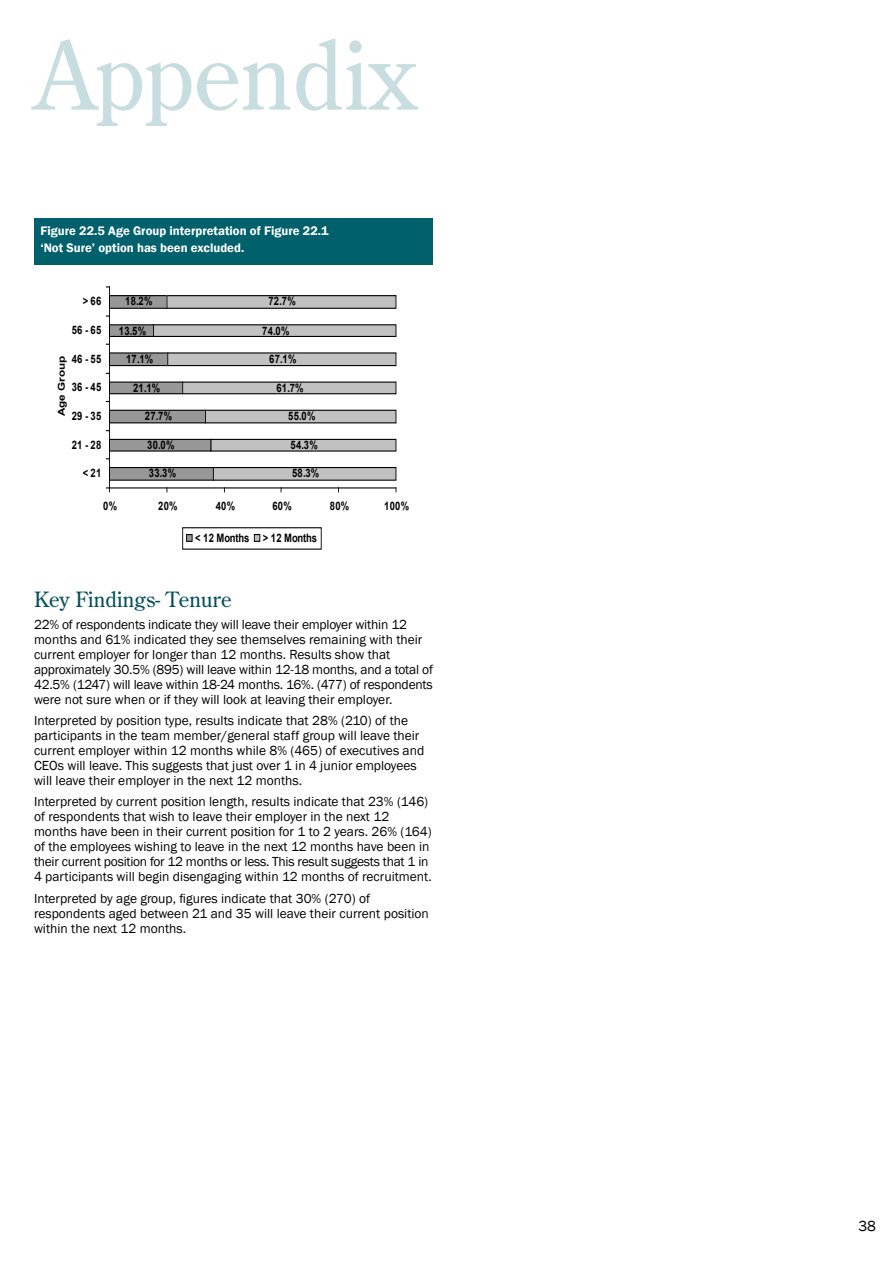
<style>
.page{position:relative;width:893px;height:1263px;background:#fff}
.page>*{position:absolute;margin:0;border:0;box-sizing:border-box;transform-origin:0 0}
.t1{font:93px "Century Old Style Std";letter-spacing:.005em;color:#c7dddf}
.t2{font:21px "Century Old Style Std";letter-spacing:.005em;color:#004e5b}
.t3{font:15px "Franklin Gothic";color:#000}
.t4{font:13.5px/15px "Franklin Gothic";color:#000}
.t5{font:600 12.75px/16.5px "Franklin Gothic";color:#fff}
.t6{font:700 11.7px "Arial";letter-spacing:.025em;color:#000;scale:.81 1}
.t7{font:700 11.7px "Arial";letter-spacing:-.015em;color:#000;scale:.81 1}
.t8{font:700 9.45px "Arial";color:#000;scale:1.23 1}
</style>
<div class="page">
<div style="left:34px;top:218px;width:399px;height:46px;background:#00616c"></div>
<svg style="left:105px;top:286px;width:292px;height:264px"></svg>
<h1 class="t1" style="left:34px;top:16px;width:385px">Appendix</h1>
<p class="t5" style="left:40px;top:223px;width:290px">Figure 22.5 Age Group interpretation of Figure 22.1 ‘Not Sure’ option has been excluded.</p>
<p class="t6" style="left:83px;top:294px;width:24px">&gt; 66</p>
<p class="t6" style="left:125px;top:294px;width:35px">18.2%</p>
<p class="t6" style="left:268px;top:294px;width:35px">72.7%</p>
<p class="t6" style="left:72px;top:322px;width:38px">56 - 65</p>
<p class="t6" style="left:119px;top:323px;width:35px">13.5%</p>
<p class="t6" style="left:262px;top:323px;width:35px">74.0%</p>
<p class="t6" style="left:72px;top:351px;width:38px">46 - 55</p>
<p class="t8" style="left:55px;top:416px;width:50px;rotate:-90deg">Age Group</p>
<p class="t6" style="left:72px;top:379px;width:38px">36 - 45</p>
<p class="t6" style="left:72px;top:408px;width:38px">29 - 35</p>
<p class="t6" style="left:126px;top:351px;width:35px">17.1%</p>
<p class="t6" style="left:133px;top:380px;width:35px">21.1%</p>
<p class="t6" style="left:145px;top:408px;width:35px">27.7%</p>
<p class="t6" style="left:269px;top:351px;width:35px">67.1%</p>
<p class="t6" style="left:276px;top:380px;width:35px">61.7%</p>
<p class="t6" style="left:288px;top:408px;width:35px">55.0%</p>
<p class="t6" style="left:72px;top:437px;width:38px">21 - 28</p>
<p class="t6" style="left:147px;top:437px;width:35px">30.0%</p>
<p class="t6" style="left:290px;top:437px;width:35px">54.3%</p>
<p class="t6" style="left:83px;top:465px;width:24px">&lt; 21</p>
<p class="t6" style="left:149px;top:465px;width:35px">33.3%</p>
<p class="t6" style="left:292px;top:465px;width:35px">58.3%</p>
<p class="t6" style="left:103px;top:499px;width:19px">0%</p>
<p class="t6" style="left:158px;top:499px;width:25px">20%</p>
<p class="t6" style="left:216px;top:499px;width:25px">40%</p>
<p class="t6" style="left:272px;top:499px;width:25px">60%</p>
<p class="t6" style="left:330px;top:499px;width:25px">80%</p>
<p class="t6" style="left:384px;top:499px;width:32px">100%</p>
<p class="t7" style="left:195px;top:531px;width:152px">&lt; 12 Months &gt; 12 Months</p>
<h2 class="t2" style="left:34px;top:586px;width:199px">Key Findings- Tenure</h2>
<p class="t4" style="left:34px;top:617px;width:401px">22% of respondents indicate they will leave their employer within 12 months and 61% indicated they see themselves remaining with their current employer for longer than 12 months. Results show that approximately 30.5% (895) will leave within 12-18 months, and a total of 42.5% (1247) will leave within 18-24 months. 16%. (477) of respondents were not sure when or if they will look at leaving their employer.</p>
<p class="t4" style="left:34px;top:713px;width:392px">Interpreted by position type, results indicate that 28% (210) of the participants in the team member/general staff group will leave their current employer within 12 months while 8% (465) of executives and CEOs will leave. This suggests that just over 1 in 4 junior employees will leave their employer in the next 12 months.</p>
<p class="t4" style="left:34px;top:795px;width:399px">Interpreted by current position length, results indicate that 23% (146) of respondents that wish to leave their employer in the next 12 months have been in their current position for 1 to 2 years. 26% (164) of the employees wishing to leave in the next 12 months have been in their current position for 12 months or less. This result suggests that 1 in 4 participants will begin disengaging within 12 months of recruitment.</p>
<p class="t4" style="left:34px;top:891px;width:396px">Interpreted by age group, figures indicate that 30% (270) of respondents aged between 21 and 35 will leave their current position within the next 12 months.</p>
<p class="t3" style="left:858px;top:1217px;width:19px">38</p>
</div>
